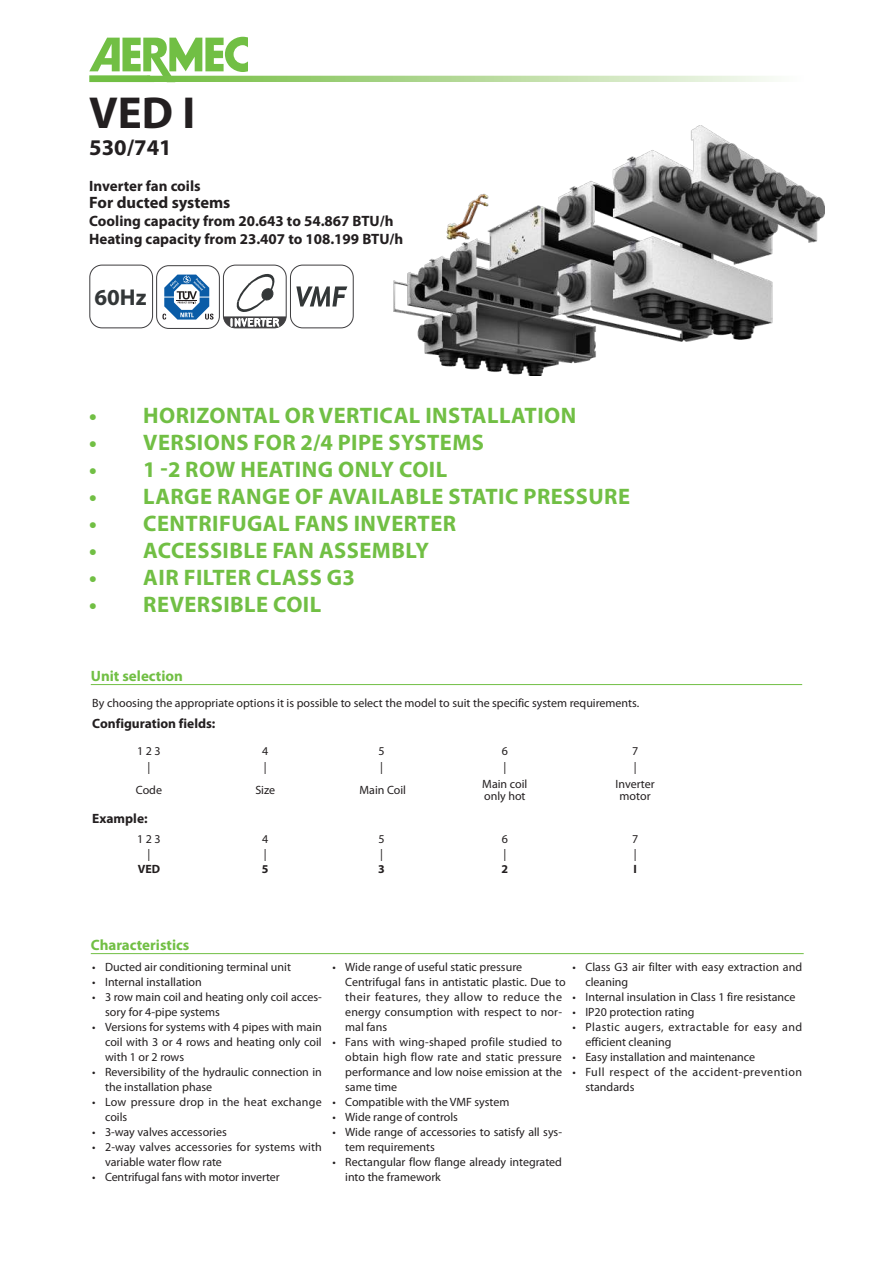
<style>
.page{position:relative;width:893px;height:1263px;background:#fff}
.page>*{position:absolute;margin:0;border:0;box-sizing:border-box;transform-origin:0 0}
.t1{font:700 45px "Myriad Pro";color:#231f20}
.t2{font:700 22.95px "Myriad Pro";color:#333738}
.t3{font:700 22.5px "Myriad Pro";letter-spacing:.02em;color:#71bf44}
.t4{font:700 22.5px "Myriad Pro";color:#231f20}
.t5{font:700 16.5px "Myriad Pro";color:#231f20}
.t6{font:700 15px/18px "Myriad Pro";color:#231f20}
.t7{font:700 15px "Myriad Pro";color:#71bf44}
.t8{font:700 13.5px "Myriad Pro";color:#231f20}
.t9{font:12px/15px "Myriad Pro";color:#231f20}
.t10{font:12px/15px "Myriad Pro";letter-spacing:.035em;color:#231f20}
.t11{font:12px/15px "Myriad Pro";letter-spacing:.04em;color:#231f20}
.t12{font:12px/15px "Myriad Pro";letter-spacing:.02em;color:#231f20}
.t13{font:700 12px "Myriad Pro";color:#231f20}
</style>
<div class="page">
<img style="left:247px;top:75px;width:528px;height:7px">
<svg style="left:89px;top:37px;width:158px;height:45px"></svg>
<img style="left:394px;top:126px;width:431px;height:250px">
<hr style="left:91px;top:953px;width:713px;height:1px;background:#71bf44">
<hr style="left:91px;top:684px;width:711px;height:1px;background:#71bf44">
<svg style="left:89px;top:265px;width:265px;height:64px"></svg>
<h1 class="t1" style="left:89px;top:96px;width:107px">VED I</h1>
<h3 class="t4" style="left:89px;top:139px;width:84px">530/741</h3>
<p class="t6" style="left:89px;top:178px;width:113px">Inverter fan coils</p>
<h3 class="t5" style="left:89px;top:196px;width:143px">For ducted systems</h3>
<p class="t6" style="left:89px;top:213px;width:316px">Cooling capacity from 20.643 to 54.867 BTU/h<br>Heating capacity from 23.407 to 108.199 BTU/h</p>
<h2 class="t2" style="left:94px;top:289px;width:54px">60Hz</h2>
<h3 class="t3" style="left:89px;top:407px;width:488px">• HORIZONTAL OR VERTICAL INSTALLATION</h3>
<h3 class="t3" style="left:89px;top:434px;width:396px">• VERSIONS FOR 2/4 PIPE SYSTEMS</h3>
<h3 class="t3" style="left:89px;top:461px;width:359px">• 1 -2 ROW HEATING ONLY COIL</h3>
<h3 class="t3" style="left:89px;top:488px;width:542px">• LARGE RANGE OF AVAILABLE STATIC PRESSURE</h3>
<h3 class="t3" style="left:89px;top:515px;width:368px">• CENTRIFUGAL FANS INVERTER</h3>
<h3 class="t3" style="left:89px;top:542px;width:341px">• ACCESSIBLE FAN ASSEMBLY</h3>
<h3 class="t3" style="left:89px;top:569px;width:267px">• AIR FILTER CLASS G3</h3>
<h3 class="t3" style="left:89px;top:596px;width:234px">• REVERSIBLE COIL</h3>
<p class="t7" style="left:91px;top:670px;width:94px">Unit selection</p>
<p class="t9" style="left:92px;top:697px;width:548px">By choosing the appropriate options it is possible to select the model to suit the specific system requirements.</p>
<p class="t8" style="left:92px;top:718px;width:125px">Configuration fields:</p>
<p class="t9" style="left:137px;top:745px;width:25px">1 2 3</p>
<p class="t9" style="left:262px;top:745px;width:8px">4</p>
<p class="t9" style="left:378px;top:745px;width:8px">5</p>
<p class="t9" style="left:502px;top:745px;width:8px">6</p>
<p class="t9" style="left:632px;top:745px;width:8px">7</p>
<p class="t9" style="left:148px;top:760px;width:4px">|</p>
<p class="t9" style="left:264px;top:760px;width:4px">|</p>
<p class="t9" style="left:380px;top:760px;width:4px">|</p>
<p class="t9" style="left:503px;top:760px;width:4px">|</p>
<p class="t9" style="left:634px;top:760px;width:4px">|</p>
<p class="t9" style="left:136px;top:784px;width:28px">Code</p>
<p class="t9" style="left:255px;top:784px;width:21px">Size</p>
<p class="t9" style="left:360px;top:784px;width:48px">Main Coil</p>
<p class="t9" style="left:482px;top:779px;width:47px;line-height:12px">Main coil only hot</p>
<p class="t9" style="left:616px;top:779px;width:41px;line-height:12px;text-align:center">Inverter motor</p>
<p class="t9" style="left:137px;top:832px;width:25px">1 2 3</p>
<p class="t9" style="left:262px;top:832px;width:8px">4</p>
<p class="t9" style="left:378px;top:832px;width:8px">5</p>
<p class="t9" style="left:502px;top:832px;width:8px">6</p>
<p class="t9" style="left:632px;top:832px;width:8px">7</p>
<p class="t9" style="left:148px;top:848px;width:4px">|</p>
<p class="t9" style="left:264px;top:848px;width:4px">|</p>
<p class="t9" style="left:380px;top:848px;width:4px">|</p>
<p class="t9" style="left:503px;top:848px;width:4px">|</p>
<p class="t9" style="left:634px;top:848px;width:4px">|</p>
<p class="t13" style="left:138px;top:864px;width:24px">VED</p>
<p class="t13" style="left:262px;top:864px;width:8px">5</p>
<p class="t13" style="left:378px;top:864px;width:8px">3</p>
<p class="t13" style="left:501px;top:864px;width:8px">2</p>
<p class="t13" style="left:633px;top:864px;width:5px">I</p>
<p class="t8" style="left:92px;top:813px;width:57px">Example:</p>
<p class="t7" style="left:91px;top:939px;width:100px">Characteristics</p>
<p class="t9" style="left:92px;top:960px;width:200px">• Ducted air conditioning terminal unit</p>
<p class="t9" style="left:92px;top:975px;width:111px">• Internal installation</p>
<p class="t9" style="left:105px;top:990px;width:218px;text-indent:-13px">• 3 row main coil and heating only coil acces&shy;sory for 4-pipe systems</p>
<p class="t9" style="left:105px;top:1020px;width:218px;text-align:justify;text-indent:-13px">• Versions for systems with 4 pipes with main coil with 3 or 4 rows and heating only coil with 1 or 2 rows</p>
<p class="t9" style="left:105px;top:1065px;width:218px;text-indent:-13px">• Reversibility of the hydraulic connection in the installation phase</p>
<p class="t12" style="left:105px;top:1095px;width:218px;text-indent:-13px">• Low pressure drop in the heat exchange coils</p>
<p class="t9" style="left:92px;top:1125px;width:136px">• 3-way valves accessories</p>
<p class="t9" style="left:105px;top:1140px;width:218px;text-indent:-13px">• 2-way valves accessories for systems with variable water flow rate</p>
<p class="t9" style="left:92px;top:1170px;width:189px">• Centrifugal fans with motor inverter</p>
<p class="t9" style="left:345px;top:960px;width:222px;text-indent:-13px">• Wide range of useful static pressure Centrifugal fans in antistatic plastic. Due to their features, they allow to reduce the energy consumption with respect to nor&shy;mal fans</p>
<p class="t9" style="left:345px;top:1035px;width:218px;text-align:justify;text-indent:-13px">• Fans with wing-shaped profile studied to obtain high flow rate and static pressure performance and low noise emission at the same time</p>
<p class="t9" style="left:332px;top:1095px;width:179px">• Compatible with the VMF system</p>
<p class="t9" style="left:332px;top:1110px;width:127px">• Wide range of controls</p>
<p class="t9" style="left:345px;top:1125px;width:218px;text-indent:-13px">• Wide range of accessories to satisfy all sys&shy;tem requirements</p>
<p class="t9" style="left:345px;top:1155px;width:218px;text-indent:-13px">• Rectangular flow flange already integrated into the framework</p>
<p class="t9" style="left:585px;top:960px;width:218px;text-indent:-13px">• Class G3 air filter with easy extraction and cleaning</p>
<p class="t9" style="left:573px;top:990px;width:224px">• Internal insulation in Class 1 fire resistance</p>
<p class="t9" style="left:573px;top:1005px;width:123px">• IP20 protection rating</p>
<p class="t10" style="left:585px;top:1020px;width:218px;text-indent:-13px">• Plastic augers, extractable for easy and efficient cleaning</p>
<p class="t9" style="left:573px;top:1050px;width:184px">• Easy installation and maintenance</p>
<p class="t11" style="left:585px;top:1065px;width:218px;text-indent:-13px">• Full respect of the accident-prevention standards</p>
</div>
